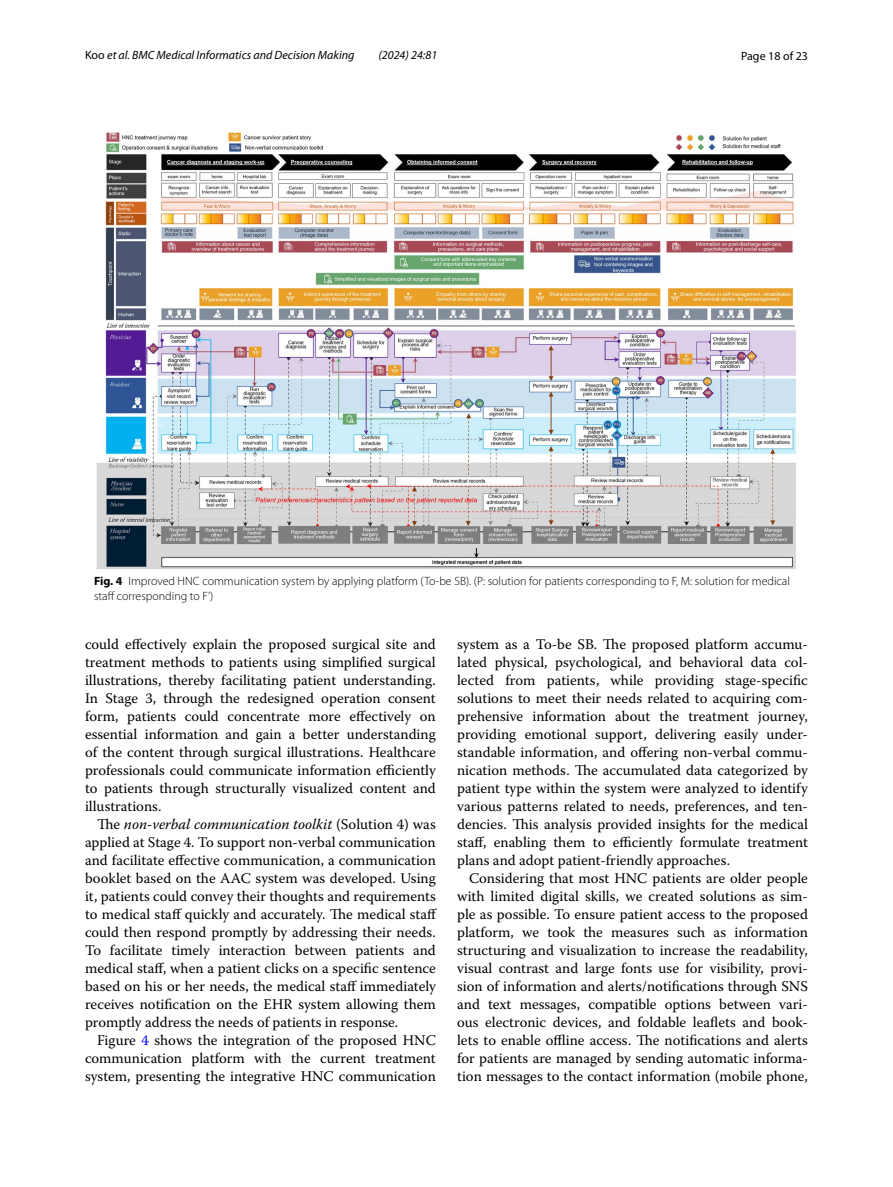
<style>
.page{position:relative;width:893px;height:1187px;background:#fff}
.page>*{position:absolute;margin:0;border:0;box-sizing:border-box;transform-origin:0 0}
.t1{font:14.7px/18px "Warnock Pro";color:#000;text-align:justify}
.t2{font:300 12px/15px "Myriad Pro";color:#000}
.t3{font:italic 12px "Myriad Pro";color:#000}
.t4{font:12px "Myriad Pro";color:#000}
.s1{font-style:normal}
.s2{font-weight:700}
.s3{font-style:italic}
.s4{color:#00f}
</style>
<div class="page">
<img style="left:96px;top:133px;width:701px;height:436px">
<p class="t3" style="left:85px;top:48px;width:271px"><span class="s1">Koo</span> et al. BMC Medical Informatics and Decision Making</p>
<p class="t3" style="left:378px;top:48px;width:60px">(2024) 24:81</p>
<p class="t4" style="left:741px;top:48px;width:68px">Page 18 of 23</p>
<p class="t2" style="left:94px;top:573px;width:697px"><span class="s2">Fig. 4</span> Improved HNC communication system by applying platform (To-be SB). (P: solution for patients corresponding to F, M: solution for medical staff corresponding to F’)</p>
<p class="t1" style="left:85px;top:635px;width:352px">could effectively explain the proposed surgical site and treatment methods to patients using simplified surgical illustrations, thereby facilitating patient understanding.<br>In Stage 3, through the redesigned operation consent form, patients could concentrate more effectively on essential information and gain a better understanding of the content through surgical illustrations. Healthcare professionals could communicate information efficiently to patients through structurally visualized content and illustrations.</p>
<p class="t1" style="left:85px;top:815px;width:353px;text-indent:12px">The <span class="s3">non-verbal communication toolkit</span> (Solution 4) was applied at Stage 4. To support non-verbal communication and facilitate effective communication, a communication booklet based on the AAC system was developed. Using it, patients could convey their thoughts and requirements to medical staff quickly and accurately. The medical staff could then respond promptly by addressing their needs.<br>To facilitate timely interaction between patients and medical staff, when a patient clicks on a specific sentence based on his or her needs, the medical staff immediately receives notification on the EHR system allowing them promptly address the needs of patients in response.</p>
<p class="t1" style="left:85px;top:1030px;width:352px;text-indent:12px">Figure <span class="s4">4</span> shows the integration of the proposed HNC communication platform with the current treatment system, presenting the integrative HNC communication</p>
<p class="t1" style="left:457px;top:634px;width:352px">system as a To-be SB. The proposed platform accumu&shy;lated physical, psychological, and behavioral data col&shy;lected from patients, while providing stage-specific solutions to meet their needs related to acquiring com&shy;prehensive information about the treatment journey, providing emotional support, delivering easily under&shy;standable information, and offering non-verbal commu&shy;nication methods. The accumulated data categorized by patient type within the system were analyzed to identify various patterns related to needs, preferences, and ten&shy;dencies. This analysis provided insights for the medical staff, enabling them to efficiently formulate treatment plans and adopt patient-friendly approaches.</p>
<p class="t1" style="left:457px;top:869px;width:352px;text-indent:12px">Considering that most HNC patients are older people with limited digital skills, we created solutions as sim&shy;ple as possible. To ensure patient access to the proposed platform, we took the measures such as information structuring and visualization to increase the readability, visual contrast and large fonts use for visibility, provi&shy;sion of information and alerts/notifications through SNS and text messages, compatible options between vari&shy;ous electronic devices, and foldable leaflets and book&shy;lets to enable offline access. The notifications and alerts for patients are managed by sending automatic informa&shy;tion messages to the contact information (mobile phone,</p>
</div>
